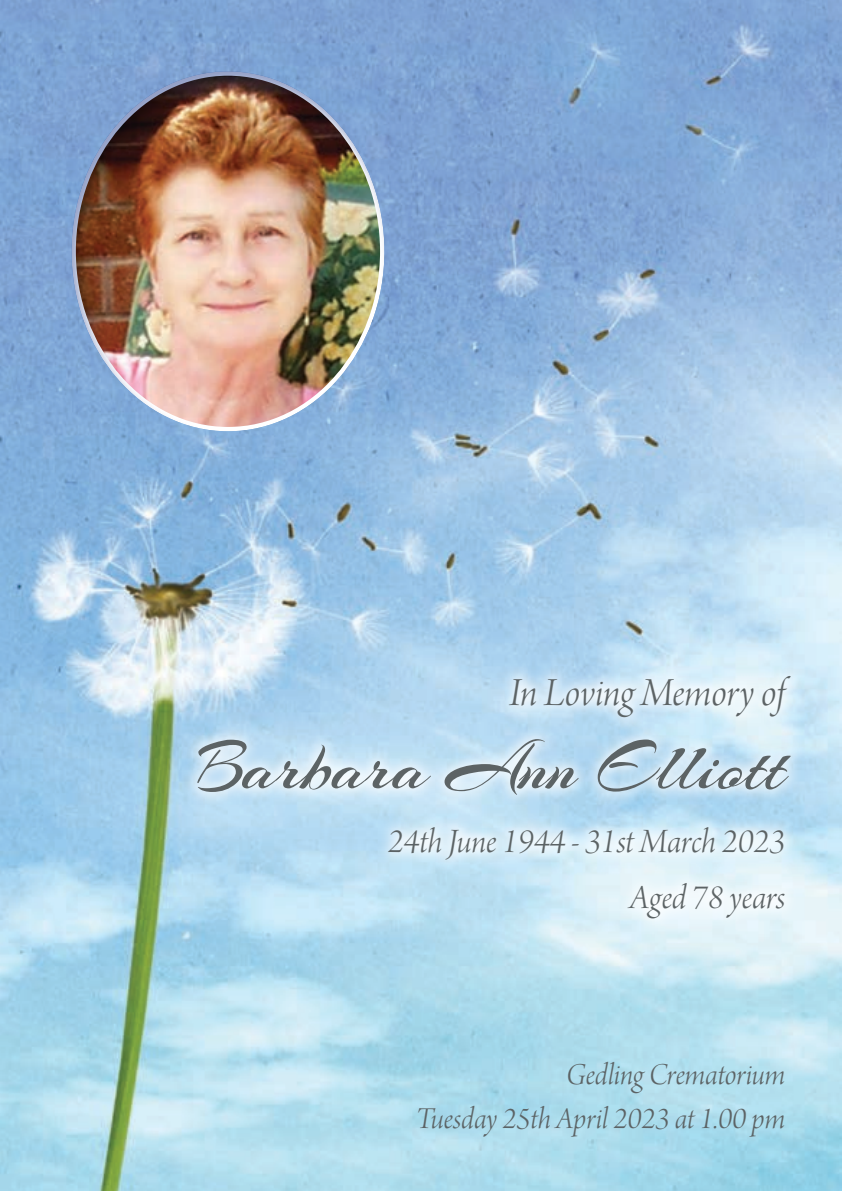
<style>
.page{position:relative;width:842px;height:1191px;background:#fff}
.page>*{position:absolute;margin:0;border:0;box-sizing:border-box;transform-origin:0 0}
.t1{font:72px "Arizonia";color:#5c6365}
.t2{font:42px "Arno Pro Light Italic Display";letter-spacing:-.005em;color:#5c6365}
.t3{font:36px/56px "Arno Pro Light Italic Display";color:#5c6365;text-align:right}
.t4{font:32px/44px "Arno Pro Light Italic Display";letter-spacing:-.005em;color:#5c6365;text-align:right}
</style>
<div class="page">
<img style="left:0;top:0;width:842px;height:1191px">
<div style="left:53px;top:58px;width:348px;height:374px;background:#25408f;opacity:.5"></div>
<div style="left:182px;top:723px;width:624px;height:86px;background:#fff;opacity:.85"></div>
<div style="left:495px;top:661px;width:311px;height:71px;background:#fff;opacity:.85"></div>
<div style="left:374px;top:812px;width:426px;height:121px;background:#fff;opacity:.85"></div>
<h2 class="t2" style="left:510px;top:669px;width:277px">In Loving Memory of</h2>
<h1 class="t1" style="left:196px;top:723px;width:591px">Barbara Ann Elliott</h1>
<p class="t3" style="left:388px;top:815px;width:399px">24th June 1944 - 31st March 2023<br>Aged 78 years</p>
<p class="t4" style="left:416px;top:1054px;width:371px">Gedling Crematorium<br>Tuesday 25th April 2023 at 1.00 pm</p>
</div>
